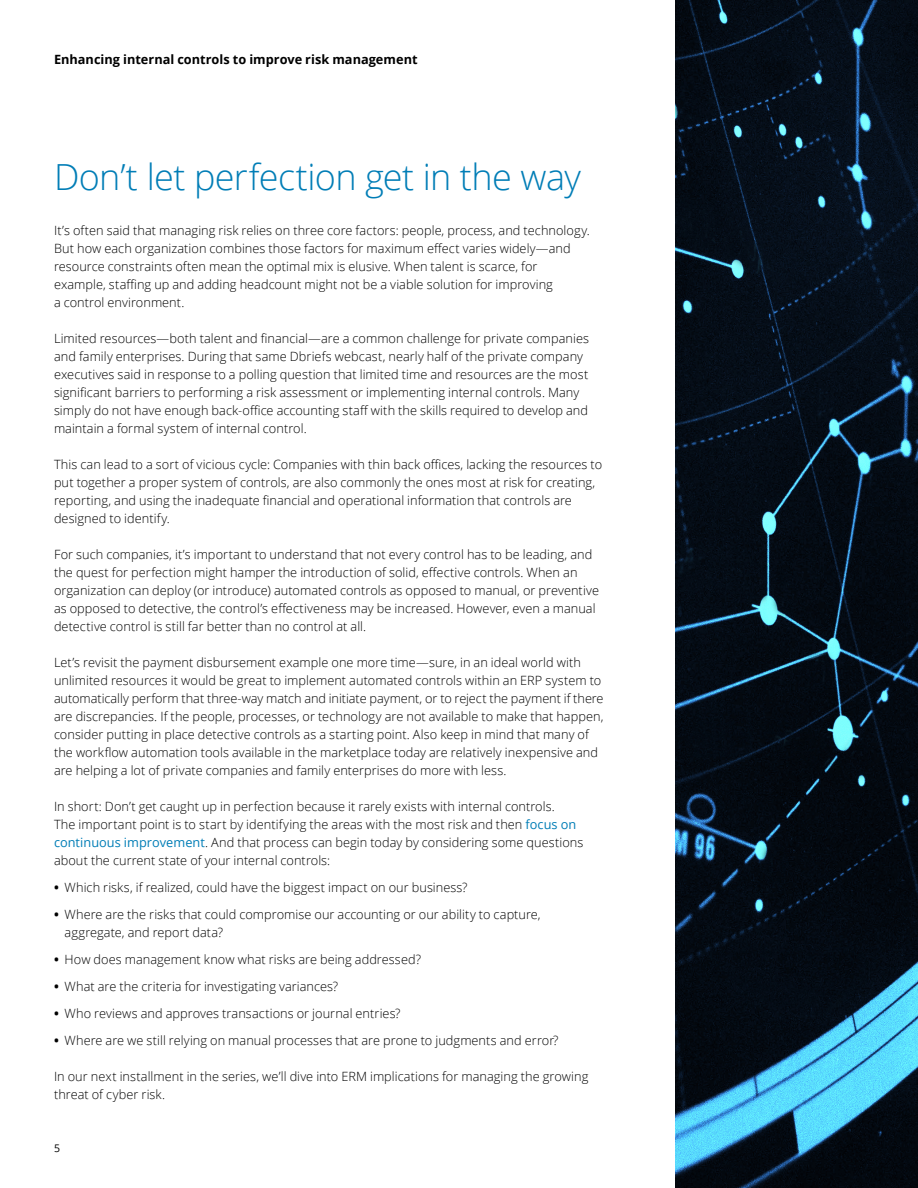
<style>
.page{position:relative;width:918px;height:1188px;background:#fff}
.page>*{position:absolute;margin:0;border:0;box-sizing:border-box;transform-origin:0 0}
.Heading__24_28pt{font:300 36px "Open Sans";letter-spacing:-.015em;color:#007db6}
.Body_copy__8_5_12pt{font:300 12.75px/18px "Open Sans";letter-spacing:.005em;color:#000}
.Subhead_B__8_5_12pt{font:700 12.75px "Open Sans";color:#000}
.Folio_Left_pg__7_9_5pt{font:10.5px "Open Sans";color:#000}
.s1{font-weight:400;color:#007db6}
.s2{font-weight:700}
</style>
<div class="page">
<img style="left:675px;top:0;width:243px;height:1188px">
<p class="Subhead_B__8_5_12pt" style="left:54px;top:50px;width:365px">Enhancing internal controls to improve risk management</p>
<p class="Heading__24_28pt" style="left:54px;top:152px;width:528px">Don’t let perfection get in the way</p>
<p class="Body_copy__8_5_12pt" style="left:54px;top:221px;width:537px">It’s often said that managing risk relies on three core factors: people, process, and technology.<br>But how each organization combines those factors for maximum effect varies widely—and resource constraints often mean the optimal mix is elusive. When talent is scarce, for example, staffing up and adding headcount might not be a viable solution for improving<br>a control environment.</p>
<p class="Body_copy__8_5_12pt" style="left:54px;top:329px;width:537px">Limited resources—both talent and financial—are a common challenge for private companies and family enterprises. During that same Dbriefs webcast, nearly half of the private company executives said in response to a polling question that limited time and resources are the most significant barriers to performing a risk assessment or implementing internal controls. Many simply do not have enough back-office accounting staff with the skills required to develop and maintain a formal system of internal control.</p>
<p class="Body_copy__8_5_12pt" style="left:54px;top:455px;width:550px">This can lead to a sort of vicious cycle: Companies with thin back offices, lacking the resources to put together a proper system of controls, are also commonly the ones most at risk for creating, reporting, and using the inadequate financial and operational information that controls are designed to identify.</p>
<p class="Body_copy__8_5_12pt" style="left:54px;top:545px;width:547px">For such companies, it’s important to understand that not every control has to be leading, and the quest for perfection might hamper the introduction of solid, effective controls. When an organization can deploy (or introduce) automated controls as opposed to manual, or preventive as opposed to detective, the control’s effectiveness may be increased. However, even a manual detective control is still far better than no control at all.</p>
<p class="Body_copy__8_5_12pt" style="left:54px;top:653px;width:551px">Let’s revisit the payment disbursement example one more time—sure, in an ideal world with unlimited resources it would be great to implement automated controls within an ERP system to automatically perform that three-way match and initiate payment, or to reject the payment if there are discrepancies. If the people, processes, or technology are not available to make that happen, consider putting in place detective controls as a starting point. Also keep in mind that many of the workflow automation tools available in the marketplace today are relatively inexpensive and are helping a lot of private companies and family enterprises do more with less.</p>
<p class="Body_copy__8_5_12pt" style="left:54px;top:797px;width:531px">In short: Don’t get caught up in perfection because it rarely exists with internal controls.<br>The important point is to start by identifying the areas with the most risk and then <span class="s1">focus on continuous improvement</span>. And that process can begin today by considering some questions about the current state of your internal controls:</p>
<p class="Body_copy__8_5_12pt" style="left:54px;top:878px;width:415px"><span class="s2">•</span> Which risks, if realized, could have the biggest impact on our business?</p>
<p class="Body_copy__8_5_12pt" style="left:65px;top:905px;width:478px;text-indent:-11px"><span class="s2">•</span> Where are the risks that could compromise our accounting or our ability to capture, aggregate, and report data?</p>
<p class="Body_copy__8_5_12pt" style="left:54px;top:950px;width:369px"><span class="s2">•</span> How does management know what risks are being addressed?</p>
<p class="Body_copy__8_5_12pt" style="left:54px;top:977px;width:286px"><span class="s2">•</span> What are the criteria for investigating variances?</p>
<p class="Body_copy__8_5_12pt" style="left:54px;top:1004px;width:348px"><span class="s2">•</span> Who reviews and approves transactions or journal entries?</p>
<p class="Body_copy__8_5_12pt" style="left:54px;top:1031px;width:506px"><span class="s2">•</span> Where are we still relying on manual processes that are prone to judgments and error?</p>
<p class="Body_copy__8_5_12pt" style="left:54px;top:1067px;width:536px">In our next installment in the series, we’ll dive into ERM implications for managing the growing threat of cyber risk.</p>
<p class="Folio_Left_pg__7_9_5pt" style="left:54px;top:1141px;width:8px">5</p>
</div>
